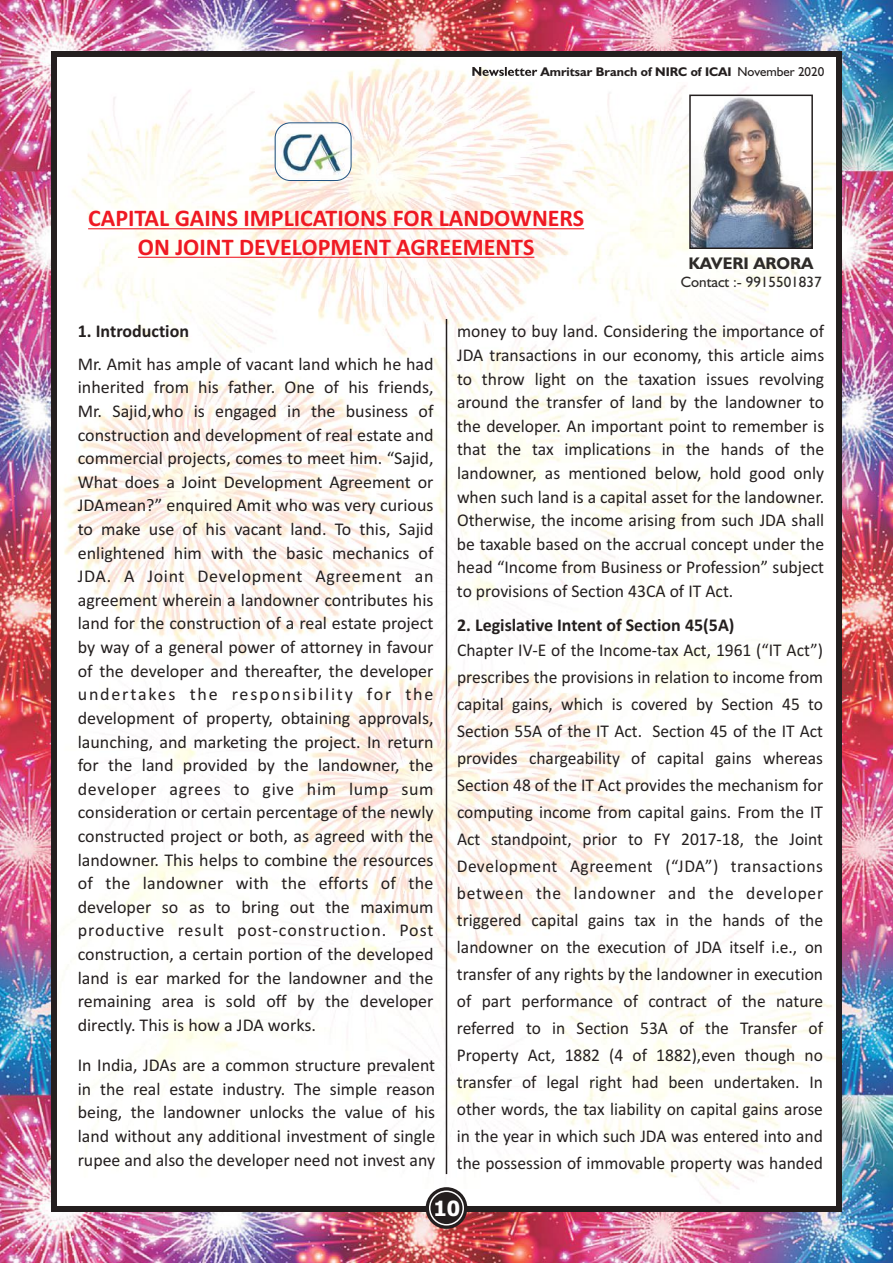
<style>
.page{position:relative;width:893px;height:1263px;background:#fff}
.page>*{position:absolute;margin:0;border:0;box-sizing:border-box;transform-origin:0 0}
.t1{font:700 24px/28.5px "Calibri";color:#ef1923;text-align:center}
.t2{font:700 21px "Tahoma";color:#fff}
.t3{font:18px/23.5px "Calibri";color:#241f1f;text-align:justify}
.t4{font:700 18px "Calibri";color:#241f1f}
.t5{font:700 16.8px "Humanist 521 BT";color:#2e2b29}
.t6{font:15px "Humanist 521 BT";color:#2e2b29}
.t7{font:700 12.6px "Humanist 521 BT";color:#241f1f}
.s1{font-weight:400;font-size:12.9px}
</style>
<div class="page">
<img style="left:0;top:0;width:893px;height:1263px">
<img style="left:58px;top:59px;width:777px;height:1145px">
<div style="left:51px;top:51px;width:791px;height:1161px;border:6px solid #241f1f"></div>
<svg style="left:472px;top:67px;width:65px;height:9px"></svg>
<div style="left:426px;top:1187px;width:41px;height:42px;background:#241f1f;border-radius:50%"></div>
<div style="left:429px;top:1190px;width:35px;height:35px;border:1px solid #fff;border-radius:50%"></div>
<img style="left:275px;top:123px;width:76px;height:57px;border-radius:15px">
<div style="left:275px;top:123px;width:76px;height:58px;border:1px solid #245583;border-radius:15px"></div>
<hr style="left:446px;top:319px;width:1px;height:855px;background:#241f1f">
<img style="left:691px;top:97px;width:120px;height:150px">
<div style="left:689px;top:95px;width:124px;height:154px;border:1px solid #241f1f"></div>
<hr style="left:88px;top:228px;width:496px;height:1px;background:#ef1923">
<hr style="left:138px;top:257px;width:396px;height:1px;background:#ef1923">
<p class="t7" style="left:541px;top:67px;width:285px">Amritsar Branch of NIRC of ICAI <span class="s1">November 2020</span></p>
<h1 class="t1" style="left:88px;top:206px;width:497px">CAPITAL GAINS IMPLICATIONS FOR LANDOWNERS<br>ON JOINT DEVELOPMENT AGREEMENTS</h1>
<p class="t5" style="left:688px;top:256px;width:126px">KAVERI ARORA</p>
<p class="t6" style="left:681px;top:276px;width:142px">Contact :- 9915501837</p>
<p class="t4" style="left:78px;top:324px;width:113px">1. Introduction</p>
<p class="t3" style="left:78px;top:353px;width:357px">Mr. Amit has ample of vacant land which he had inherited from his father. One of his friends, Mr. Sajid,who is engaged in the business of construction and development of real estate and commercial projects, comes to meet him. “Sajid, What does a Joint Development Agreement or JDAmean?” enquired Amit who was very curious to make use of his vacant land. To this, Sajid enlightened him with the basic mechanics of JDA. A Joint Development Agreement an agreement wherein a landowner contributes his land for the construction of a real estate project by way of a general power of attorney in favour of the developer and thereafter, the developer undertakes the responsibility for the development of property, obtaining approvals, launching, and marketing the project. In return for the land provided by the landowner, the developer agrees to give him lump sum consideration or certain percentage of the newly constructed project or both, as agreed with the landowner. This helps to combine the resources of the landowner with the efforts of the developer so as to bring out the maximum productive result post-construction. Post construction, a certain portion of the developed land is ear marked for the landowner and the remaining area is sold off by the developer directly. This is how a JDA works.</p>
<p class="t3" style="left:78px;top:1055px;width:359px">In India, JDAs are a common structure prevalent in the real estate industry. The simple reason being, the landowner unlocks the value of his land without any additional investment of single rupee and also the developer need not invest any</p>
<p class="t3" style="left:457px;top:321px;width:369px">money to buy land. Considering the importance of JDA transactions in our economy, this article aims to throw light on the taxation issues revolving around the transfer of land by the landowner to the developer. An important point to remember is that the tax implications in the hands of the landowner, as mentioned below, hold good only when such land is a capital asset for the landowner.<br>Otherwise, the income arising from such JDA shall be taxable based on the accrual concept under the head “Income from Business or Profession” subject to provisions of Section 43CA of IT Act.</p>
<p class="t4" style="left:457px;top:618px;width:279px">2. Legislative Intent of Section 45(5A)</p>
<p class="t3" style="left:457px;top:638px;width:368px;line-height:27px">Chapter IV-E of the Income-tax Act, 1961 (“IT Act”) prescribes the provisions in relation to income from capital gains, which is covered by Section 45 to Section 55A of the IT Act. Section 45 of the IT Act provides chargeability of capital gains whereas Section 48 of the IT Act provides the mechanism for computing income from capital gains. From the IT Act standpoint, prior to FY 2017-18, the Joint Development Agreement (“JDA”) transactions between the landowner and the developer triggered capital gains tax in the hands of the landowner on the execution of JDA itself i.e., on transfer of any rights by the landowner in execution of part performance of contract of the nature referred to in Section 53A of the Transfer of Property Act, 1882 (4 of 1882),even though no transfer of legal right had been undertaken. In other words, the tax liability on capital gains arose in the year in which such JDA was entered into and the possession of immovable property was handed</p>
<p class="t2" style="left:433px;top:1200px;width:28px">10</p>
</div>
